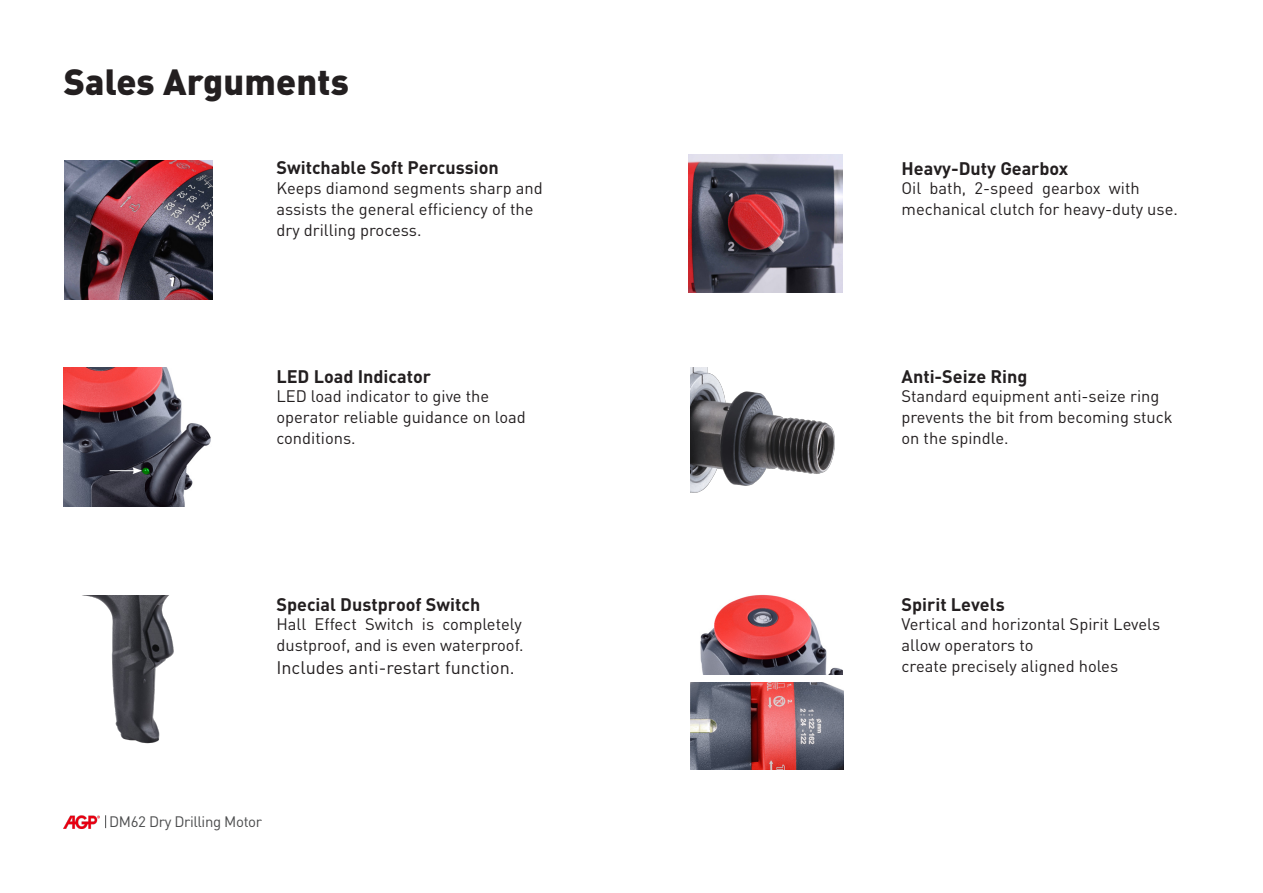
<style>
.page{position:relative;width:1263px;height:893px;background:#fff}
.page>*{position:absolute;margin:0;border:0;box-sizing:border-box;transform-origin:0 0}
.t1{font:900 36px "DIN Pro";letter-spacing:.005em;color:#231f20}
.t2{font:700 18px "DIN Pro";color:#231f20}
.t3{font:18px "DIN Pro";color:#231f20}
.t4{font:16.5px/21px "DIN Pro";color:#231f20}
.t5{font:15px "DIN Pro";letter-spacing:-.025em;color:#4b4c4d}
</style>
<div class="page">
<svg style="left:105px;top:815px;width:1px;height:13px"></svg>
<img style="left:64px;top:815px;width:36px;height:13px">
<img style="left:688px;top:154px;width:155px;height:138px">
<img style="left:690px;top:367px;width:145px;height:126px">
<img style="left:65px;top:161px;width:148px;height:139px">
<img style="left:690px;top:682px;width:153px;height:87px">
<img style="left:64px;top:368px;width:147px;height:139px">
<img style="left:700px;top:595px;width:143px;height:80px">
<img style="left:82px;top:595px;width:92px;height:149px">
<svg style="left:110px;top:467px;width:32px;height:7px"></svg>
<p class="t1" style="left:64px;top:57px;width:287px">Sales Arguments</p>
<p class="t2" style="left:276px;top:156px;width:224px">Switchable Soft Percussion</p>
<p class="t4" style="left:276px;top:177px;width:268px">Keeps diamond segments sharp and assists the general efficiency of the dry drilling process.</p>
<p class="t2" style="left:276px;top:364px;width:156px">LED Load Indicator</p>
<p class="t4" style="left:276px;top:385px;width:214px">LED load indicator to give the</p>
<p class="t4" style="left:276px;top:406px;width:251px">operator reliable guidance on load</p>
<p class="t4" style="left:276px;top:427px;width:81px">conditions.</p>
<p class="t2" style="left:276px;top:592px;width:205px">Special Dustproof Switch</p>
<p class="t4" style="left:276px;top:613px;width:247px">Hall Effect Switch is completely</p>
<p class="t4" style="left:276px;top:634px;width:249px">dustproof, and is even waterproof.</p>
<p class="t3" style="left:276px;top:655px;width:240px">Includes anti-restart function.</p>
<p class="t5" style="left:109px;top:811px;width:154px">DM62 Dry Drilling Motor</p>
<p class="t2" style="left:901px;top:156px;width:168px">Heavy-Duty Gearbox</p>
<p class="t4" style="left:901px;top:177px;width:240px">Oil bath, 2-speed gearbox with</p>
<p class="t4" style="left:901px;top:198px;width:278px">mechanical clutch for heavy-duty use.</p>
<p class="t2" style="left:901px;top:364px;width:127px">Anti-Seize Ring</p>
<p class="t4" style="left:901px;top:385px;width:273px">Standard equipment anti-seize ring prevents the bit from becoming stuck on the spindle.</p>
<p class="t2" style="left:901px;top:592px;width:105px">Spirit Levels</p>
<p class="t4" style="left:901px;top:613px;width:260px">Vertical and horizontal Spirit Levels allow operators to</p>
<p class="t4" style="left:901px;top:655px;width:218px">create precisely aligned holes</p>
</div>
